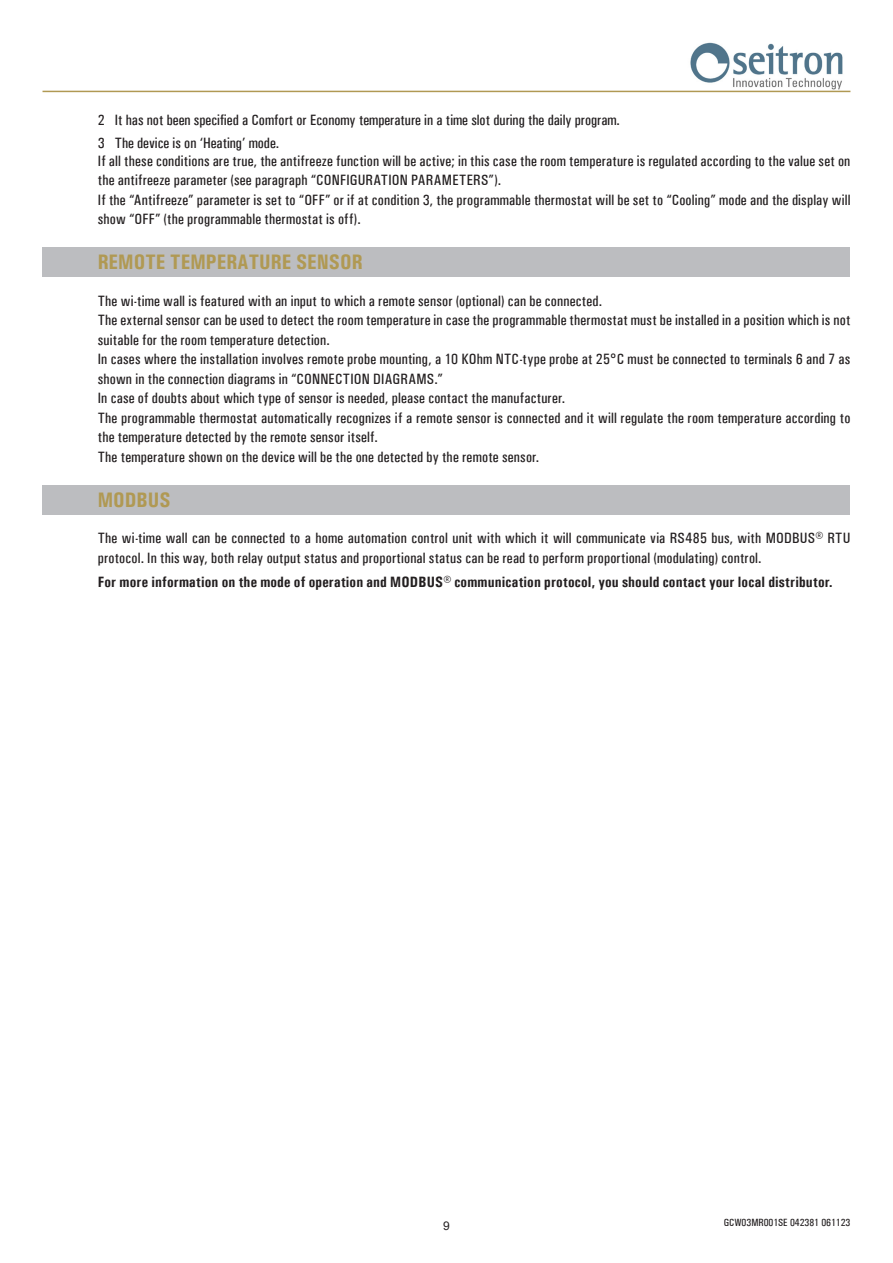
<style>
.page{position:relative;width:893px;height:1263px;background:#fff}
.page>*{position:absolute;margin:0;border:0;box-sizing:border-box;transform-origin:0 0}
.CAPITOLO{font:700 condensed 21px "Univers";color:#b09953}
.Descrizione_-_Standard{font:500 condensed 15px/19.5px "Univers";letter-spacing:.015em;color:#231f20}
.Descrizione_-_elenco_numerato_-_Standard{font:500 condensed 15px "Univers";color:#231f20}
.Descrizione_-_Standard-2{font:700 condensed 15px "Univers";letter-spacing:.01em;color:#231f20}
.t1{font:12px "Arial";color:#231f20}
.t2{font:500 condensed 10.5px "Univers";color:#231f20}
</style>
<div class="page">
<img style="left:686px;top:42px;width:164px;height:49px">
<hr style="left:43px;top:91px;width:807px;height:1px;background:#b09953">
<div style="left:43px;top:247px;width:807px;height:30px;background:#bcbdc0"></div>
<div style="left:43px;top:485px;width:807px;height:29px;background:#bcbdc0"></div>
<p class="Descrizione_-_elenco_numerato_-_Standard" style="left:98px;top:111px;width:524px">2 It has not been specified a Comfort or Economy temperature in a time slot during the daily program.</p>
<p class="Descrizione_-_elenco_numerato_-_Standard" style="left:98px;top:134px;width:183px">3 The device is on ‘Heating’ mode.</p>
<p class="Descrizione_-_Standard" style="left:98px;top:151px;width:754px">If all these conditions are true, the antifreeze function will be active; in this case the room temperature is regulated according to the value set on the antifreeze parameter (see paragraph “CONFIGURATION PARAMETERS”).</p>
<p class="Descrizione_-_Standard" style="left:98px;top:190px;width:754px">If the “Antifreeze” parameter is set to “OFF” or if at condition 3, the programmable thermostat will be set to “Cooling” mode and the display will show “OFF” (the programmable thermostat is off).</p>
<p class="CAPITOLO" style="left:98px;top:249px;width:266px">REMOTE TEMPERATURE SENSOR</p>
<p class="Descrizione_-_Standard" style="left:98px;top:291px;width:506px">The wi-time wall is featured with an input to which a remote sensor (optional) can be connected.</p>
<p class="Descrizione_-_Standard" style="left:98px;top:310px;width:754px">The external sensor can be used to detect the room temperature in case the programmable thermostat must be installed in a position which is not suitable for the room temperature detection.</p>
<p class="Descrizione_-_Standard" style="left:98px;top:349px;width:754px">In cases where the installation involves remote probe mounting, a 10 KOhm NTC-type probe at 25°C must be connected to terminals 6 and 7 as shown in the connection diagrams in “CONNECTION DIAGRAMS.”</p>
<p class="Descrizione_-_Standard" style="left:98px;top:388px;width:469px">In case of doubts about which type of sensor is needed, please contact the manufacturer.</p>
<p class="Descrizione_-_Standard" style="left:98px;top:408px;width:754px">The programmable thermostat automatically recognizes if a remote sensor is connected and it will regulate the room temperature according to the temperature detected by the remote sensor itself.</p>
<p class="Descrizione_-_Standard" style="left:98px;top:447px;width:443px">The temperature shown on the device will be the one detected by the remote sensor.</p>
<p class="CAPITOLO" style="left:98px;top:487px;width:74px">MODBUS</p>
<p class="Descrizione_-_Standard" style="left:98px;top:528px;width:754px">The wi-time wall can be connected to a home automation control unit with which it will communicate via RS485 bus, with MODBUS® RTU protocol. In this way, both relay output status and proportional status can be read to perform proportional (modulating) control.</p>
<p class="Descrizione_-_Standard-2" style="left:98px;top:572px;width:736px">For more information on the mode of operation and MODBUS® communication protocol, you should contact your local distributor.</p>
<p class="t1" style="left:443px;top:1217px;width:8px">9</p>
<p class="t2" style="left:724px;top:1216px;width:128px">GCW03MR001SE 042381 061123</p>
</div>
